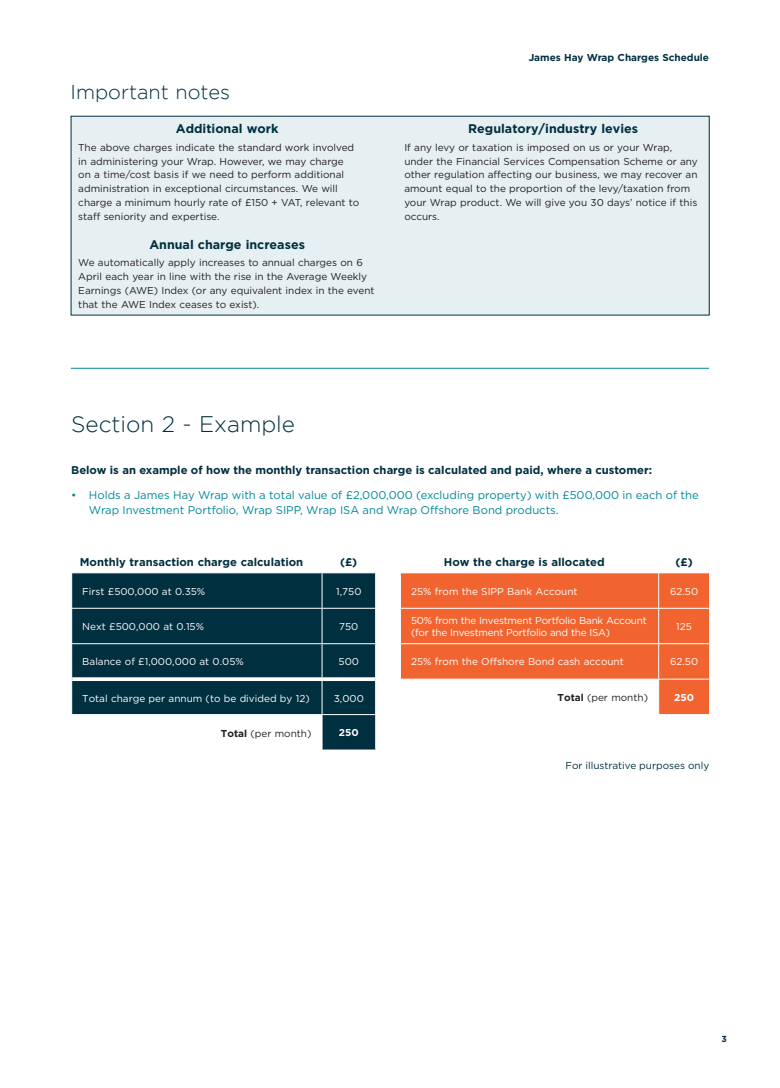
<style>
.page{position:relative;width:780px;height:1088px;background:#fff}
.page>*{position:absolute;margin:0;border:0;box-sizing:border-box;transform-origin:0 0}
.t1{font:300 22.5px "Gotham";color:#002f40}
.t2{font:300 20px "Gotham";color:#002f40}
.t3{font:700 12.5px "Gotham";color:#002f40}
.t4{font:11.25px/15px "Gotham";color:#089}
.t5{font:700 11.25px "Gotham";color:#002f40}
.t6{font:10px/13.8px "Gotham";color:#231f20}
.t7{font:10px "Gotham";color:#fff}
.t8{font:10px/12px "Gotham";letter-spacing:-.025em;color:#fff}
.t9{font:700 10px "Gotham";color:#002f40}
.t10{font:10px "Gotham";color:#002f40}
.t11{font:700 10px "Gotham";color:#fff}
.t12{font:700 8.75px "Gotham";color:#002f40}
.s1{font-weight:700}
</style>
<div class="page">
<div style="left:71px;top:116px;width:638px;height:199px;background:#e6eff2"></div>
<div style="left:72px;top:573px;width:303px;height:141px;background:#002f40"></div>
<div style="left:322px;top:714px;width:53px;height:36px;background:#002f40"></div>
<hr style="left:321px;top:573px;width:1px;height:35px;background:#fff">
<hr style="left:71px;top:608px;width:251px;height:1px;background:#fff">
<hr style="left:321px;top:609px;width:1px;height:34px;background:#fff">
<hr style="left:71px;top:643px;width:251px;height:1px;background:#fff">
<hr style="left:321px;top:644px;width:1px;height:33px;background:#fff">
<hr style="left:322px;top:608px;width:54px;height:1px;background:#fff">
<hr style="left:322px;top:643px;width:54px;height:1px;background:#fff">
<hr style="left:321px;top:749px;width:55px;height:1px;background:#fff">
<svg style="left:72px;top:677px;width:250px;height:4px"></svg>
<svg style="left:322px;top:677px;width:53px;height:4px"></svg>
<hr style="left:321px;top:681px;width:1px;height:33px;background:#fff">
<hr style="left:322px;top:714px;width:54px;height:1px;background:#fff">
<svg style="left:401px;top:573px;width:308px;height:141px;fill:#f2642f"></svg>
<div style="left:401px;top:609px;width:308px;height:34px;background:#f2642f"></div>
<hr style="left:658px;top:679px;width:1px;height:35px;background:#fff">
<hr style="left:658px;top:573px;width:1px;height:35px;background:#fff">
<hr style="left:400px;top:608px;width:258px;height:1px;background:#fff">
<hr style="left:658px;top:608px;width:52px;height:1px;background:#fff">
<hr style="left:658px;top:609px;width:1px;height:34px;background:#fff">
<hr style="left:400px;top:643px;width:258px;height:1px;background:#fff">
<hr style="left:658px;top:643px;width:52px;height:1px;background:#fff">
<hr style="left:658px;top:644px;width:1px;height:35px;background:#fff">
<hr style="left:400px;top:679px;width:258px;height:1px;background:#fff">
<hr style="left:658px;top:679px;width:52px;height:1px;background:#fff">
<hr style="left:71px;top:368px;width:638px;height:1px;background:#089">
<h2 class="t2" style="left:71px;top:81px;width:161px">Important notes</h2>
<p class="t3" style="left:176px;top:121px;width:104px">Additional work</p>
<p class="t6" style="left:78px;top:140px;width:282px">The above charges indicate the standard work involved in administering your Wrap. However, we may charge<br>on a time/cost basis if we need to perform additional administration in exceptional circumstances. We will charge a minimum hourly rate of £150 + VAT, relevant to staff seniority and expertise.</p>
<p class="t3" style="left:149px;top:236px;width:157px">Annual charge increases</p>
<p class="t6" style="left:78px;top:256px;width:298px">We automatically apply increases to annual charges on 6<br>April each year in line with the rise in the Average Weekly Earnings (AWE) Index (or any equivalent index in the event that the AWE Index ceases to exist).</p>
<p class="t9" style="left:528px;top:51px;width:182px">James Hay Wrap Charges Schedule</p>
<p class="t3" style="left:468px;top:121px;width:171px">Regulatory/industry levies</p>
<p class="t6" style="left:404px;top:140px;width:295px">If any levy or taxation is imposed on us or your Wrap, under the Financial Services Compensation Scheme or any other regulation affecting our business, we may recover an amount equal to the proportion of the levy/taxation from your Wrap product. We will give you 30 days’ notice if this occurs.</p>
<h1 class="t1" style="left:71px;top:412px;width:225px">Section 2 - Example</h1>
<p class="t5" style="left:71px;top:463px;width:582px">Below is an example of how the monthly transaction charge is calculated and paid, where a customer:</p>
<p class="t4" style="left:89px;top:487px;width:611px;text-indent:-18px">• Holds a James Hay Wrap with a total value of £2,000,000 (excluding property) with £500,000 in each of the<br>Wrap Investment Portfolio, Wrap SIPP, Wrap ISA and Wrap Offshore Bond products.</p>
<p class="t5" style="left:80px;top:554px;width:225px">Monthly transaction charge calculation</p>
<p class="t5" style="left:340px;top:554px;width:19px">(£)</p>
<p class="t7" style="left:82px;top:585px;width:124px">First £500,000 at 0.35%</p>
<p class="t7" style="left:336px;top:585px;width:27px">1,750</p>
<p class="t7" style="left:82px;top:620px;width:123px">Next £500,000 at 0.15%</p>
<p class="t7" style="left:339px;top:620px;width:21px">750</p>
<p class="t7" style="left:82px;top:655px;width:163px">Balance of £1,000,000 at 0.05%</p>
<p class="t7" style="left:338px;top:655px;width:22px">500</p>
<p class="t7" style="left:82px;top:692px;width:229px">Total charge per annum (to be divided by 12)</p>
<p class="t7" style="left:334px;top:692px;width:32px">3,000</p>
<p class="t6" style="left:221px;top:726px;width:92px"><span class="s1">Total</span> (per month)</p>
<p class="t11" style="left:339px;top:726px;width:21px">250</p>
<p class="t5" style="left:444px;top:554px;width:162px">How the charge is allocated</p>
<p class="t5" style="left:675px;top:554px;width:19px">(£)</p>
<p class="t7" style="left:411px;top:585px;width:168px">25% from the SIPP Bank Account</p>
<p class="t7" style="left:670px;top:585px;width:30px">62.50</p>
<p class="t8" style="left:411px;top:614px;width:237px">50% from the Investment Portfolio Bank Account (for the Investment Portfolio and the ISA)</p>
<p class="t7" style="left:676px;top:620px;width:17px">125</p>
<p class="t7" style="left:411px;top:655px;width:214px">25% from the Offshore Bond cash account</p>
<p class="t7" style="left:670px;top:655px;width:30px">62.50</p>
<p class="t6" style="left:557px;top:690px;width:92px"><span class="s1">Total</span> (per month)</p>
<p class="t11" style="left:674px;top:691px;width:21px">250</p>
<p class="t10" style="left:565px;top:759px;width:145px">For illustrative purposes only</p>
<p class="t12" style="left:721px;top:1033px;width:7px">3</p>
</div>
